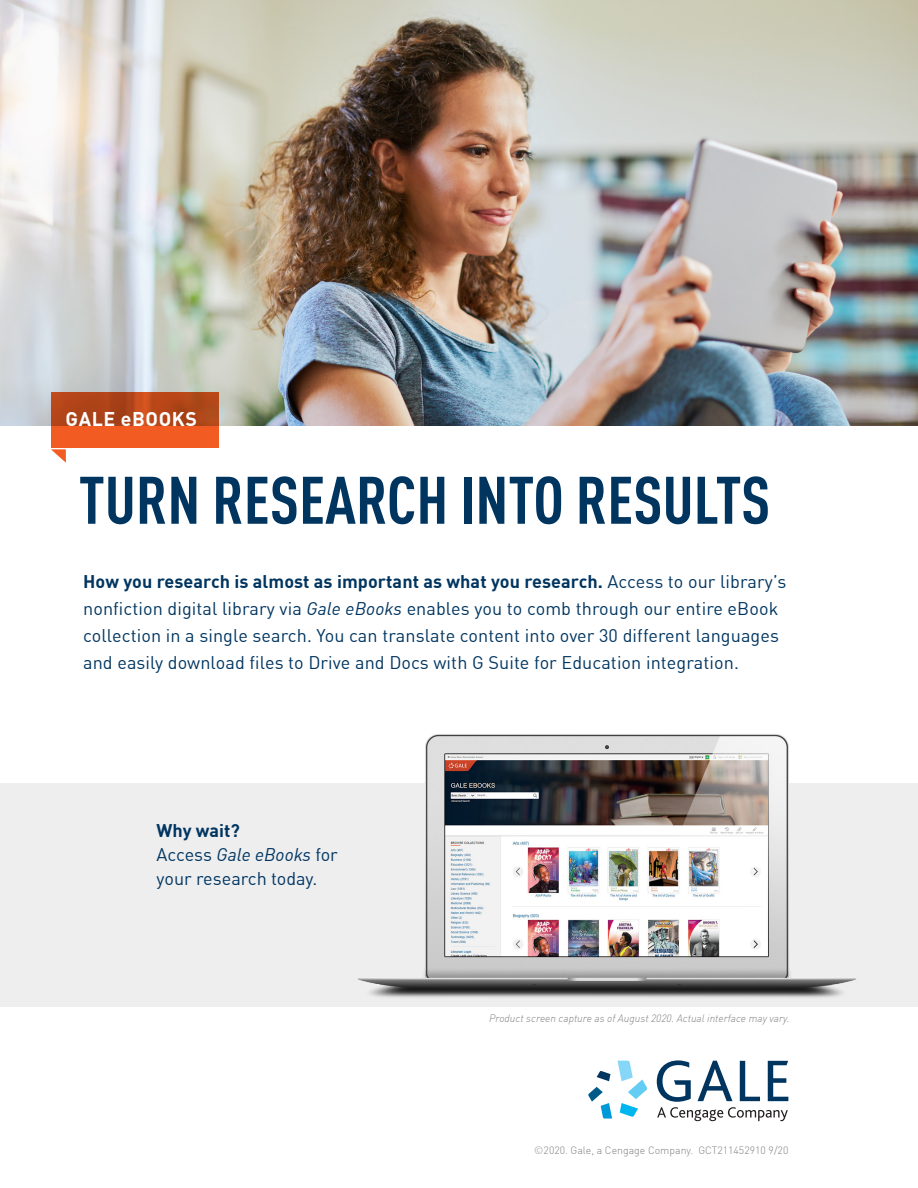
<style>
.page{position:relative;width:918px;height:1188px;background:#fff}
.page>*{position:absolute;margin:0;border:0;box-sizing:border-box;transform-origin:0 0}
.t1{font:700 condensed 66px "DIN Offc";color:#003560}
.feature_copy{font:700 19.5px "DIN Offc";letter-spacing:.03em;color:#fff}
.t2{font:18px/27px "DIN Offc";letter-spacing:.005em;color:#003560}
.t3{font:italic 300 10.5px "DIN Offc";color:#808285}
.t4{font:300 10.5px "DIN Offc";color:#808285}
.s1{font-weight:700}
.s2{font-style:italic}
</style>
<div class="page">
<img style="left:0;top:0;width:918px;height:426px">
<div style="left:0;top:783px;width:918px;height:223px;background:#eeeeef"></div>
<svg style="left:588px;top:1061px;width:59px;height:58px"></svg>
<svg style="left:657px;top:1060px;width:131px;height:61px"></svg>
<img style="left:308px;top:734px;width:573px;height:273px">
<svg style="left:51px;top:392px;width:167px;height:55px;background:#ca4d1c"></svg>
<svg style="left:51px;top:449px;width:15px;height:14px"></svg>
<p class="feature_copy" style="left:66px;top:406px;width:133px">GALE eBOOKS</p>
<p class="t1" style="left:79px;top:460px;width:693px">TURN RESEARCH INTO RESULTS</p>
<p class="t2" style="left:83px;top:568px;width:705px"><span class="s1">How you research is almost as important as what you research.</span> Access to our library’s nonfiction digital library via <span class="s2">Gale eBooks</span> enables you to comb through our entire eBook collection in a single search. You can translate content into over 30 different languages and easily download files to Drive and Docs with G Suite for Education integration.</p>
<p class="t2" style="left:157px;top:819px;width:183px;line-height:24px"><span class="s1">Why wait?<br></span>Access <span class="s2">Gale eBooks</span> for your research today.</p>
<p class="t3" style="left:489px;top:1012px;width:302px">Product screen capture as of August 2020. Actual interface may vary.</p>
<p class="t4" style="left:534px;top:1144px;width:256px">©2020. Gale, a Cengage Company. GCT211452910 9/20</p>
</div>
